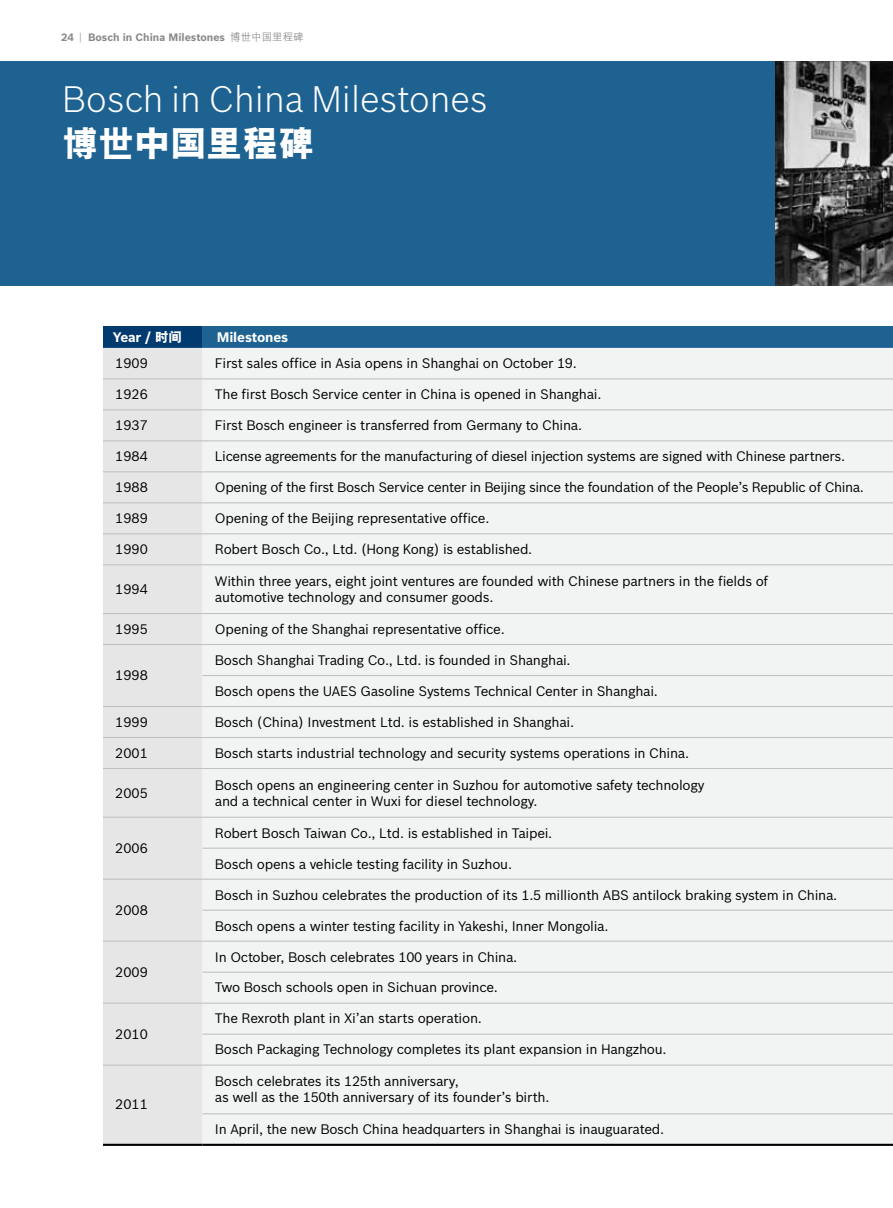
<style>
.page{position:relative;width:893px;height:1208px;background:#fff}
.page>*{position:absolute;margin:0;border:0;box-sizing:border-box;transform-origin:0 0}
.t1{font:300 36px "Bosch Sans";color:#fff}
.t2{font:36px "H Yb 9 gj";color:#fff}
.t3{font:13.5px/16.2px "Bosch Sans";letter-spacing:-.02em;color:#000}
.t4{font:700 13.5px "Bosch Sans";letter-spacing:-.01em;color:#fff}
.t5{font:700 10.5px "Bosch Sans";color:#898989}
.s1{font-weight:300}
.s2{font-family:"H Yg 2 gj";font-weight:400}
.s3{font-family:"H Yb 9 gj";font-weight:400}
</style>
<div class="page">
<div style="left:653px;top:61px;width:240px;height:225px;background:#1e6292"></div>
<img style="left:776px;top:61px;width:117px;height:225px">
<div style="left:103px;top:327px;width:100px;height:21px;background:#003a6f"></div>
<div style="left:203px;top:327px;width:690px;height:21px;background:#1e6292"></div>
<div style="left:103px;top:348px;width:100px;height:795px;background:#e6e6e6"></div>
<div style="left:203px;top:348px;width:690px;height:795px;background:#f2f3f3"></div>
<hr style="left:103px;top:378px;width:100px;height:1px;background:#bfc0c0">
<hr style="left:203px;top:378px;width:690px;height:1px;background:#bfc0c0">
<hr style="left:103px;top:409px;width:100px;height:1px;background:#bfc0c0">
<hr style="left:203px;top:409px;width:690px;height:1px;background:#bfc0c0">
<hr style="left:103px;top:440px;width:100px;height:1px;background:#bfc0c0">
<hr style="left:203px;top:440px;width:690px;height:1px;background:#bfc0c0">
<hr style="left:103px;top:471px;width:100px;height:1px;background:#bfc0c0">
<hr style="left:203px;top:471px;width:690px;height:1px;background:#bfc0c0">
<hr style="left:103px;top:502px;width:100px;height:1px;background:#bfc0c0">
<hr style="left:203px;top:502px;width:690px;height:1px;background:#bfc0c0">
<hr style="left:103px;top:533px;width:100px;height:1px;background:#bfc0c0">
<hr style="left:203px;top:533px;width:690px;height:1px;background:#bfc0c0">
<hr style="left:103px;top:564px;width:100px;height:1px;background:#bfc0c0">
<hr style="left:203px;top:564px;width:690px;height:1px;background:#bfc0c0">
<hr style="left:103px;top:613px;width:100px;height:1px;background:#bfc0c0">
<hr style="left:203px;top:613px;width:690px;height:1px;background:#bfc0c0">
<hr style="left:103px;top:644px;width:100px;height:1px;background:#bfc0c0">
<hr style="left:203px;top:644px;width:690px;height:1px;background:#bfc0c0">
<hr style="left:203px;top:675px;width:690px;height:1px;background:#bfc0c0">
<hr style="left:103px;top:706px;width:100px;height:1px;background:#bfc0c0">
<hr style="left:203px;top:706px;width:690px;height:1px;background:#bfc0c0">
<hr style="left:103px;top:737px;width:100px;height:1px;background:#bfc0c0">
<hr style="left:203px;top:737px;width:690px;height:1px;background:#bfc0c0">
<hr style="left:103px;top:768px;width:100px;height:1px;background:#bfc0c0">
<hr style="left:203px;top:768px;width:690px;height:1px;background:#bfc0c0">
<hr style="left:103px;top:816px;width:100px;height:1px;background:#bfc0c0">
<hr style="left:203px;top:816px;width:690px;height:1px;background:#bfc0c0">
<hr style="left:203px;top:847px;width:690px;height:1px;background:#bfc0c0">
<hr style="left:103px;top:878px;width:100px;height:1px;background:#bfc0c0">
<hr style="left:203px;top:878px;width:690px;height:1px;background:#bfc0c0">
<hr style="left:203px;top:909px;width:690px;height:1px;background:#bfc0c0">
<hr style="left:103px;top:940px;width:100px;height:1px;background:#bfc0c0">
<hr style="left:203px;top:940px;width:690px;height:1px;background:#bfc0c0">
<hr style="left:203px;top:971px;width:690px;height:1px;background:#bfc0c0">
<hr style="left:103px;top:1143px;width:100px;height:2px;background:#000">
<hr style="left:203px;top:1143px;width:690px;height:2px;background:#000">
<hr style="left:103px;top:1002px;width:100px;height:1px;background:#bfc0c0">
<hr style="left:203px;top:1002px;width:690px;height:1px;background:#bfc0c0">
<hr style="left:203px;top:1033px;width:690px;height:1px;background:#bfc0c0">
<hr style="left:103px;top:1064px;width:100px;height:1px;background:#bfc0c0">
<hr style="left:203px;top:1064px;width:690px;height:1px;background:#bfc0c0">
<hr style="left:203px;top:1113px;width:690px;height:1px;background:#bfc0c0">
<div style="left:0;top:61px;width:654px;height:225px;background:#1e6292"></div>
<p class="t5" style="left:61px;top:31px;width:244px">24 <span class="s1">|</span> Bosch in China Milestones <span class="s2">博世中国里程碑</span></p>
<h1 class="t1" style="left:62px;top:77px;width:427px">Bosch in China Milestones</h1>
<h1 class="t2" style="left:62px;top:125px;width:254px">博世中国里程碑</h1>
<p class="t4" style="left:113px;top:329px;width:70px">Year / <span class="s3">时间</span></p>
<p class="t4" style="left:217px;top:329px;width:73px">Milestones</p>
<p class="t3" style="left:115px;top:355px;width:34px">1909</p>
<p class="t3" style="left:215px;top:355px;width:363px">First sales office in Asia opens in Shanghai on October 19.</p>
<p class="t3" style="left:115px;top:386px;width:34px">1926</p>
<p class="t3" style="left:215px;top:386px;width:388px">The first Bosch Service center in China is opened in Shanghai.</p>
<p class="t3" style="left:115px;top:417px;width:34px">1937</p>
<p class="t3" style="left:215px;top:417px;width:369px">First Bosch engineer is transferred from Germany to China.</p>
<p class="t3" style="left:115px;top:448px;width:34px">1984</p>
<p class="t3" style="left:215px;top:448px;width:632px">License agreements for the manufacturing of diesel injection systems are signed with Chinese partners.</p>
<p class="t3" style="left:115px;top:479px;width:34px">1988</p>
<p class="t3" style="left:215px;top:479px;width:650px">Opening of the first Bosch Service center in Beijing since the foundation of the People’s Republic of China.</p>
<p class="t3" style="left:115px;top:510px;width:34px">1989</p>
<p class="t3" style="left:215px;top:510px;width:276px">Opening of the Beijing representative office.</p>
<p class="t3" style="left:115px;top:541px;width:34px">1990</p>
<p class="t3" style="left:215px;top:541px;width:319px">Robert Bosch Co., Ltd. (Hong Kong) is established.</p>
<p class="t3" style="left:115px;top:581px;width:34px">1994</p>
<p class="t3" style="left:215px;top:573px;width:555px">Within three years, eight joint ventures are founded with Chinese partners in the fields of automotive technology and consumer goods.</p>
<p class="t3" style="left:115px;top:620px;width:34px">1995</p>
<p class="t3" style="left:215px;top:621px;width:291px">Opening of the Shanghai representative office.</p>
<p class="t3" style="left:115px;top:667px;width:34px">1998</p>
<p class="t3" style="left:215px;top:652px;width:357px">Bosch Shanghai Trading Co., Ltd. is founded in Shanghai.</p>
<p class="t3" style="left:215px;top:682px;width:445px">Bosch opens the UAES Gasoline Systems Technical Center in Shanghai.</p>
<p class="t3" style="left:115px;top:713px;width:34px">1999</p>
<p class="t3" style="left:215px;top:713px;width:361px">Bosch (China) Investment Ltd. is established in Shanghai.</p>
<p class="t3" style="left:115px;top:744px;width:34px">2001</p>
<p class="t3" style="left:215px;top:744px;width:476px">Bosch starts industrial technology and security systems operations in China.</p>
<p class="t3" style="left:115px;top:784px;width:34px">2005</p>
<p class="t3" style="left:215px;top:776px;width:491px">Bosch opens an engineering center in Suzhou for automotive safety technology and a technical center in Wuxi for diesel technology.</p>
<p class="t3" style="left:115px;top:839px;width:34px">2006</p>
<p class="t3" style="left:215px;top:824px;width:339px">Robert Bosch Taiwan Co., Ltd. is established in Taipei.</p>
<p class="t3" style="left:215px;top:855px;width:299px">Bosch opens a vehicle testing facility in Suzhou.</p>
<p class="t3" style="left:115px;top:901px;width:34px">2008</p>
<p class="t3" style="left:115px;top:963px;width:34px">2009</p>
<p class="t3" style="left:115px;top:1025px;width:34px">2010</p>
<p class="t3" style="left:115px;top:1096px;width:34px">2011</p>
<p class="t3" style="left:215px;top:886px;width:624px">Bosch in Suzhou celebrates the production of its 1.5 millionth ABS antilock braking system in China.</p>
<p class="t3" style="left:215px;top:917px;width:395px">Bosch opens a winter testing facility in Yakeshi, Inner Mongolia.</p>
<p class="t3" style="left:215px;top:948px;width:304px">In October, Bosch celebrates 100 years in China.</p>
<p class="t3" style="left:215px;top:979px;width:284px">Two Bosch schools open in Sichuan province.</p>
<p class="t3" style="left:215px;top:1010px;width:269px">The Rexroth plant in Xi’an starts operation.</p>
<p class="t3" style="left:215px;top:1041px;width:453px">Bosch Packaging Technology completes its plant expansion in Hangzhou.</p>
<p class="t3" style="left:215px;top:1073px;width:336px">Bosch celebrates its 125th anniversary,<br>as well as the 150th anniversary of its founder’s birth.</p>
<p class="t3" style="left:215px;top:1120px;width:451px">In April, the new Bosch China headquarters in Shanghai is inauguarated.</p>
</div>
